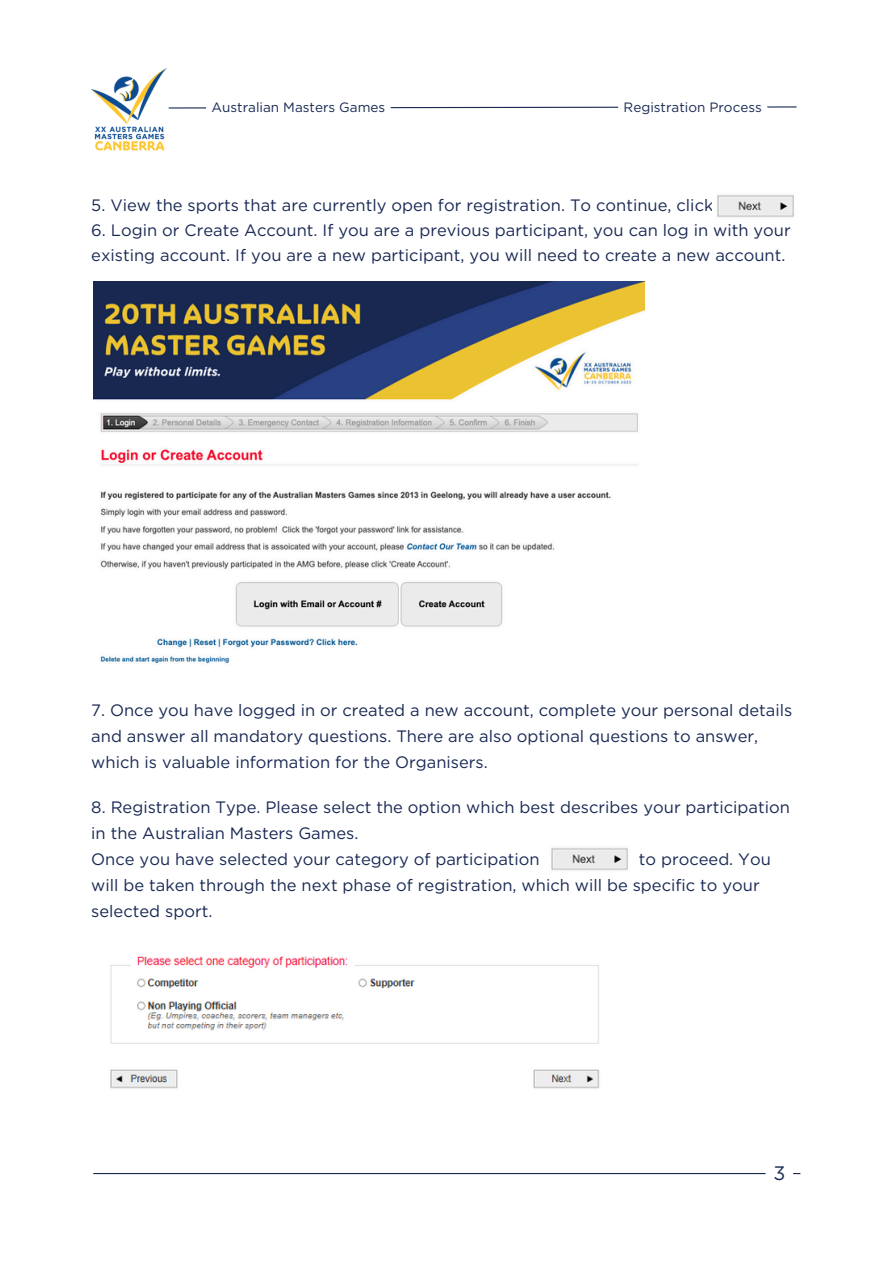
<style>
.page{position:relative;width:894px;height:1264px;background:#fff}
.page>*{position:absolute;margin:0;border:0;box-sizing:border-box;transform-origin:0 0}
.t1{font:19.5px "Gotham";color:#192954}
.t2{font:16.5px/25.8px "Gotham";color:#192954}
.t3{font:13.5px "Gotham";color:#192954}
</style>
<div class="page">
<svg style="left:168px;top:106px;width:629px;height:3px"></svg>
<img style="left:91px;top:68px;width:76px;height:83px">
<hr style="left:93px;top:1172px;width:707px;height:2px;background:#192954">
<img style="left:717px;top:195px;width:77px;height:23px">
<img style="left:93px;top:281px;width:551px;height:383px">
<img style="left:110px;top:956px;width:490px;height:133px">
<div style="left:206px;top:96px;width:184px;height:23px;background:#fff;border-radius:6px"></div>
<div style="left:618px;top:96px;width:149px;height:23px;background:#fff;border-radius:6px"></div>
<svg style="left:765px;top:1172px;width:27px;height:3px"></svg>
<img style="left:551px;top:848px;width:77px;height:23px">
<p class="t3" style="left:211px;top:99px;width:175px">Australian Masters Games</p>
<p class="t3" style="left:623px;top:99px;width:140px">Registration Process</p>
<p class="t2" style="left:91px;top:192px;width:623px">5. View the sports that are currently open for registration. To continue, click</p>
<p class="t2" style="left:91px;top:218px;width:700px;line-height:24.8px">6. Login or Create Account. If you are a previous participant, you can log in with your existing account. If you are a new participant, you will need to create a new account.</p>
<p class="t2" style="left:91px;top:697px;width:702px">7. Once you have logged in or created a new account, complete your personal details and answer all mandatory questions. There are also optional questions to answer, which is valuable information for the Organisers.</p>
<p class="t2" style="left:91px;top:794px;width:700px">8. Registration Type. Please select the option which best describes your participation in the Australian Masters Games.<br>Once you have selected your category of participation</p>
<p class="t2" style="left:91px;top:846px;width:681px;text-indent:547px">to proceed. You will be taken through the next phase of registration, which will be specific to your selected sport.</p>
<p class="t1" style="left:773px;top:1160px;width:13px">3</p>
</div>
